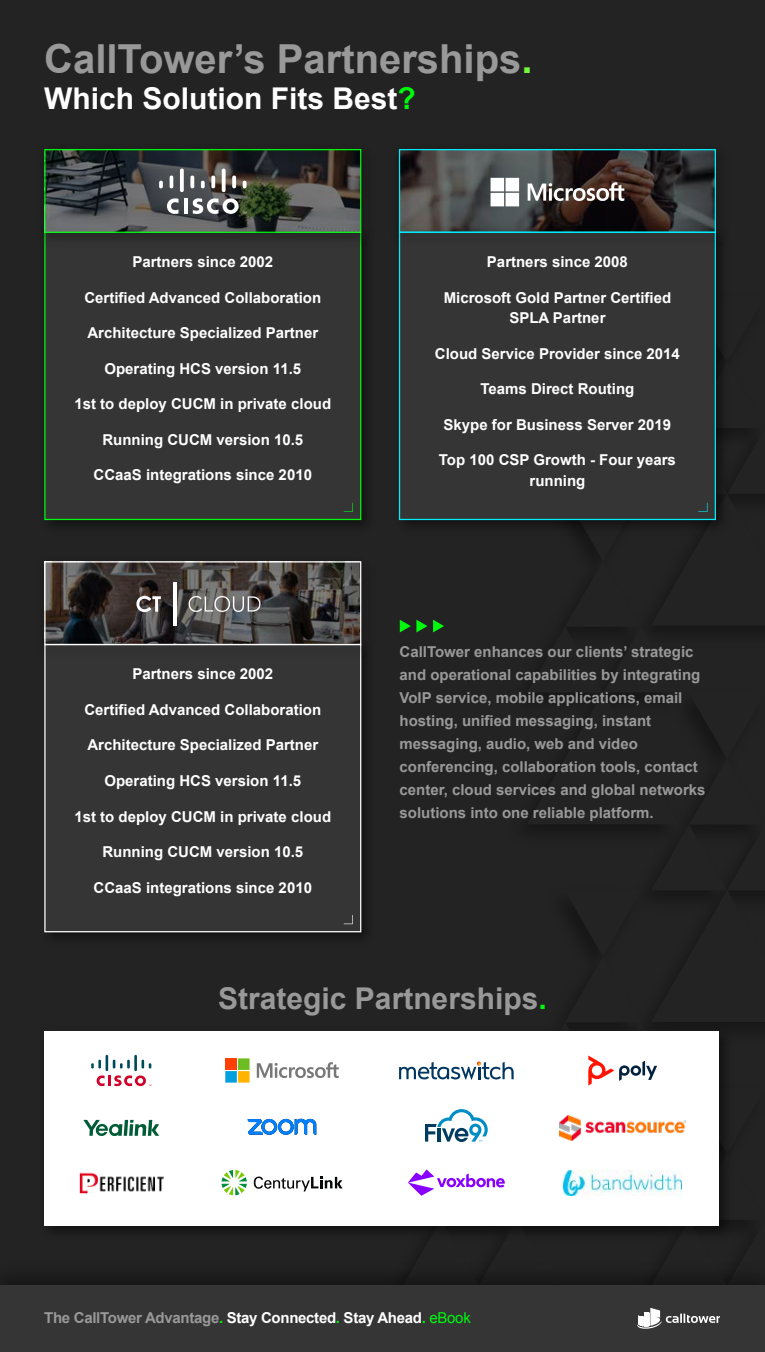
<style>
.page{position:relative;width:765px;height:1352px;background:#232323}
.page>*{position:absolute;margin:0;border:0;box-sizing:border-box;transform-origin:0 0}
.t1{font:700 40px "Arial";color:#999}
.t2{font:700 30px "Arial";color:#fff}
.t3{font:700 30px "Arial";color:#999}
.t4{font:700 15px/20.5px "Arial";color:#fff;text-align:center}
.t5{font:700 15px/23px "Arial";color:#999}
.t6{font:700 15px "Arial";letter-spacing:-.02em;color:#fff}
.s1{color:#74f93d}
.s2{color:#00f80d}
.s3{color:#999}
.s4{font-weight:400;color:#00f80d}
</style>
<div class="page">
<div style="left:399px;top:232px;width:317px;height:288px;background:#353535;border:1px solid #00eefc"></div>
<img style="left:398px;top:149px;width:323px;height:102px">
<div style="left:399px;top:149px;width:317px;height:84px;border:1px solid #00eefc"></div>
<img style="left:44px;top:251px;width:321px;height:274px">
<div style="left:44px;top:232px;width:317px;height:288px;background:#353535;border:1px solid #00f80d"></div>
<svg style="left:344px;top:503px;width:9px;height:9px"></svg>
<svg style="left:528px;top:182px;width:96px;height:19px;background:#857c79"></svg>
<svg style="left:491px;top:178px;width:28px;height:28px"></svg>
<img style="left:44px;top:149px;width:323px;height:102px">
<div style="left:44px;top:149px;width:317px;height:84px;border:1px solid #00f80d"></div>
<img style="left:44px;top:663px;width:321px;height:274px">
<div style="left:44px;top:644px;width:317px;height:288px;background:#353535;border:1px solid #fff"></div>
<svg style="left:344px;top:915px;width:9px;height:9px"></svg>
<div style="left:44px;top:1031px;width:675px;height:195px;background:#fff"></div>
<svg style="left:83px;top:1120px;width:76px;height:16px"></svg>
<svg style="left:91px;top:1055px;width:60px;height:31px"></svg>
<svg style="left:257px;top:1062px;width:82px;height:16px"></svg>
<svg style="left:225px;top:1058px;width:25px;height:25px"></svg>
<svg style="left:248px;top:1119px;width:68px;height:16px"></svg>
<img style="left:79px;top:1172px;width:84px;height:22px">
<svg style="left:222px;top:1170px;width:25px;height:25px"></svg>
<svg style="left:254px;top:1176px;width:89px;height:16px"></svg>
<img style="left:44px;top:561px;width:322px;height:102px">
<div style="left:44px;top:561px;width:317px;height:84px;border:1px solid #fff"></div>
<svg style="left:399px;top:296px;width:366px;height:948px"></svg>
<div style="left:0;top:1285px;width:765px;height:67px;background:#353535"></div>
<svg style="left:637px;top:1308px;width:83px;height:21px"></svg>
<h1 class="t1" style="left:44px;top:32px;width:490px">CallTower’s Partnerships<span class="s1">.</span></h1>
<h2 class="t2" style="left:44px;top:78px;width:373px">Which Solution Fits Best<span class="s2">?</span></h2>
<p class="t4" style="left:132px;top:252px;width:142px">Partners since 2002</p>
<p class="t4" style="left:84px;top:288px;width:238px">Certified Advanced Collaboration</p>
<p class="t4" style="left:87px;top:323px;width:232px">Architecture Specialized Partner</p>
<p class="t4" style="left:104px;top:359px;width:198px">Operating HCS version 11.5</p>
<p class="t4" style="left:74px;top:394px;width:258px">1st to deploy CUCM in private cloud</p>
<p class="t4" style="left:102px;top:430px;width:202px">Running CUCM version 10.5</p>
<p class="t4" style="left:94px;top:465px;width:220px">CCaaS integrations since 2010</p>
<p class="t4" style="left:132px;top:664px;width:142px">Partners since 2002</p>
<p class="t4" style="left:84px;top:700px;width:238px">Certified Advanced Collaboration</p>
<p class="t4" style="left:87px;top:735px;width:232px">Architecture Specialized Partner</p>
<p class="t4" style="left:104px;top:771px;width:198px">Operating HCS version 11.5</p>
<p class="t4" style="left:74px;top:806px;width:258px">1st to deploy CUCM in private cloud</p>
<p class="t4" style="left:102px;top:842px;width:202px">Running CUCM version 10.5</p>
<p class="t4" style="left:94px;top:877px;width:220px">CCaaS integrations since 2010</p>
<p class="t4" style="left:487px;top:252px;width:142px">Partners since 2008</p>
<p class="t4" style="left:444px;top:288px;width:229px">Microsoft Gold Partner Certified<br>SPLA Partner</p>
<p class="t4" style="left:435px;top:344px;width:247px">Cloud Service Provider since 2014</p>
<p class="t4" style="left:480px;top:379px;width:155px">Teams Direct Routing</p>
<p class="t4" style="left:444px;top:415px;width:229px">Skype for Business Server 2019</p>
<p class="t4" style="left:439px;top:450px;width:239px">Top 100 CSP Growth - Four years running</p>
<p class="t5" style="left:400px;top:641px;width:307px">CallTower enhances our clients’ strategic and operational capabilities by integrating VoIP service, mobile applications, email hosting, unified messaging, instant messaging, audio, web and video conferencing, collaboration tools, contact center, cloud services and global networks solutions into one reliable platform.</p>
<h2 class="t3" style="left:218px;top:979px;width:330px">Strategic Partnerships<span class="s2">.</span></h2>
<p class="t6" style="left:44px;top:1308px;width:428px"><span class="s3">The CallTower Advantage</span><span class="s2">.</span> Stay Connected<span class="s2">.</span> Stay Ahead<span class="s2">.</span> <span class="s4">eBook</span></p>
</div>
